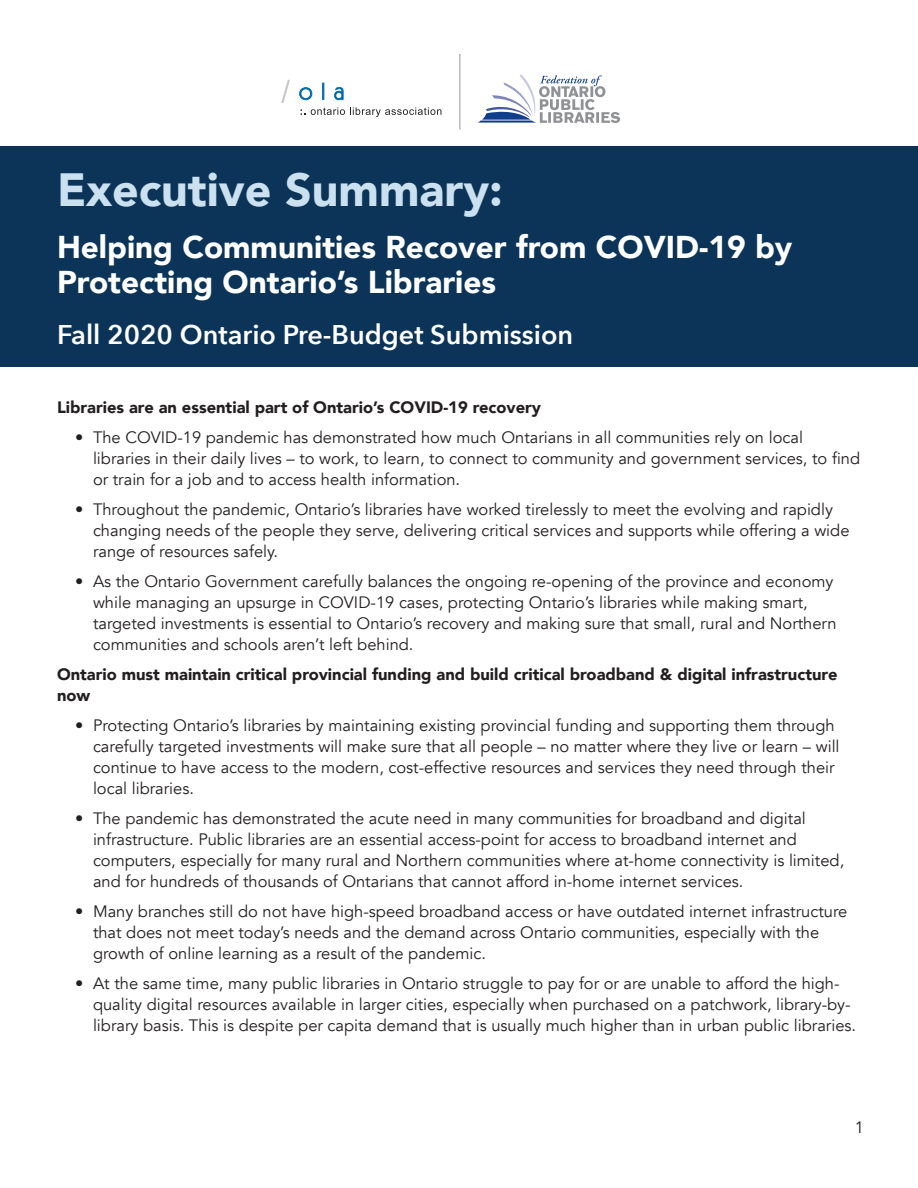
<style>
.page{position:relative;width:918px;height:1188px;background:#fff}
.page>*{position:absolute;margin:0;border:0;box-sizing:border-box;transform-origin:0 0}
.Header_1{font:900 46.5px "Avenir";color:#cce1f0}
.Header_1-2{font:900 31.5px/34.5px "Avenir";color:#fff}
.Header_2_-_Black{font:600 27px "Avenir Next";color:#fff}
.t1{font:16.5px/21px "Avenir";color:#231f20}
.Body_Text{font:900 16.5px/21px "Avenir";color:#231f20}
</style>
<div class="page">
<svg style="left:478px;top:74px;width:142px;height:49px"></svg>
<hr style="left:460px;top:54px;width:1px;height:76px;background:#939598">
<svg style="left:299px;top:87px;width:13px;height:13px"></svg>
<svg style="left:322px;top:83px;width:2px;height:17px"></svg>
<svg style="left:334px;top:87px;width:10px;height:13px"></svg>
<svg style="left:281px;top:80px;width:9px;height:23px"></svg>
<svg style="left:301px;top:107px;width:140px;height:10px"></svg>
<div style="left:0;top:146px;width:918px;height:221px;background:#0b3458"></div>
<p class="Header_1" style="left:57px;top:150px;width:448px">Executive Summary:</p>
<p class="Header_1-2" style="left:57px;top:229px;width:737px">Helping Communities Recover from COVID-19 by<br>Protecting Ontario’s Libraries</p>
<p class="Header_2_-_Black" style="left:57px;top:311px;width:518px">Fall 2020 Ontario Pre-Budget Submission</p>
<p class="Body_Text" style="left:57px;top:396px;width:486px">Libraries are an essential part of Ontario’s COVID-19 recovery</p>
<p class="t1" style="left:93px;top:427px;width:769px;text-indent:-18px">• The COVID-19 pandemic has demonstrated how much Ontarians in all communities rely on local libraries in their daily lives – to work, to learn, to connect to community and government services, to find or train for a job and to access health information.</p>
<p class="t1" style="left:93px;top:499px;width:758px;text-indent:-18px">• Throughout the pandemic, Ontario’s libraries have worked tirelessly to meet the evolving and rapidly changing needs of the people they serve, delivering critical services and supports while offering a wide range of resources safely.</p>
<p class="t1" style="left:93px;top:571px;width:745px;text-indent:-18px">• As the Ontario Government carefully balances the ongoing re-opening of the province and economy while managing an upsurge in COVID-19 cases, protecting Ontario’s libraries while making smart, targeted investments is essential to Ontario’s recovery and making sure that small, rural and Northern communities and schools aren’t left behind.</p>
<p class="Body_Text" style="left:57px;top:663px;width:782px">Ontario must maintain critical provincial funding and build critical broadband &amp; digital infrastructure now</p>
<p class="t1" style="left:93px;top:715px;width:748px;text-indent:-18px">• Protecting Ontario’s libraries by maintaining existing provincial funding and supporting them through carefully targeted investments will make sure that all people – no matter where they live or learn – will continue to have access to the modern, cost-effective resources and services they need through their local libraries.</p>
<p class="t1" style="left:93px;top:808px;width:753px;text-indent:-18px">• The pandemic has demonstrated the acute need in many communities for broadband and digital infrastructure. Public libraries are an essential access-point for access to broadband internet and computers, especially for many rural and Northern communities where at-home connectivity is limited, and for hundreds of thousands of Ontarians that cannot afford in-home internet services.</p>
<p class="t1" style="left:93px;top:901px;width:756px;text-indent:-18px">• Many branches still do not have high-speed broadband access or have outdated internet infrastructure that does not meet today’s needs and the demand across Ontario communities, especially with the growth of online learning as a result of the pandemic.</p>
<p class="t1" style="left:93px;top:973px;width:765px;text-indent:-18px">• At the same time, many public libraries in Ontario struggle to pay for or are unable to afford the high&shy;quality digital resources available in larger cities, especially when purchased on a patchwork, library-by&shy;library basis. This is despite per capita demand that is usually much higher than in urban public libraries.</p>
<p class="t1" style="left:855px;top:1117px;width:11px">1</p>
</div>
